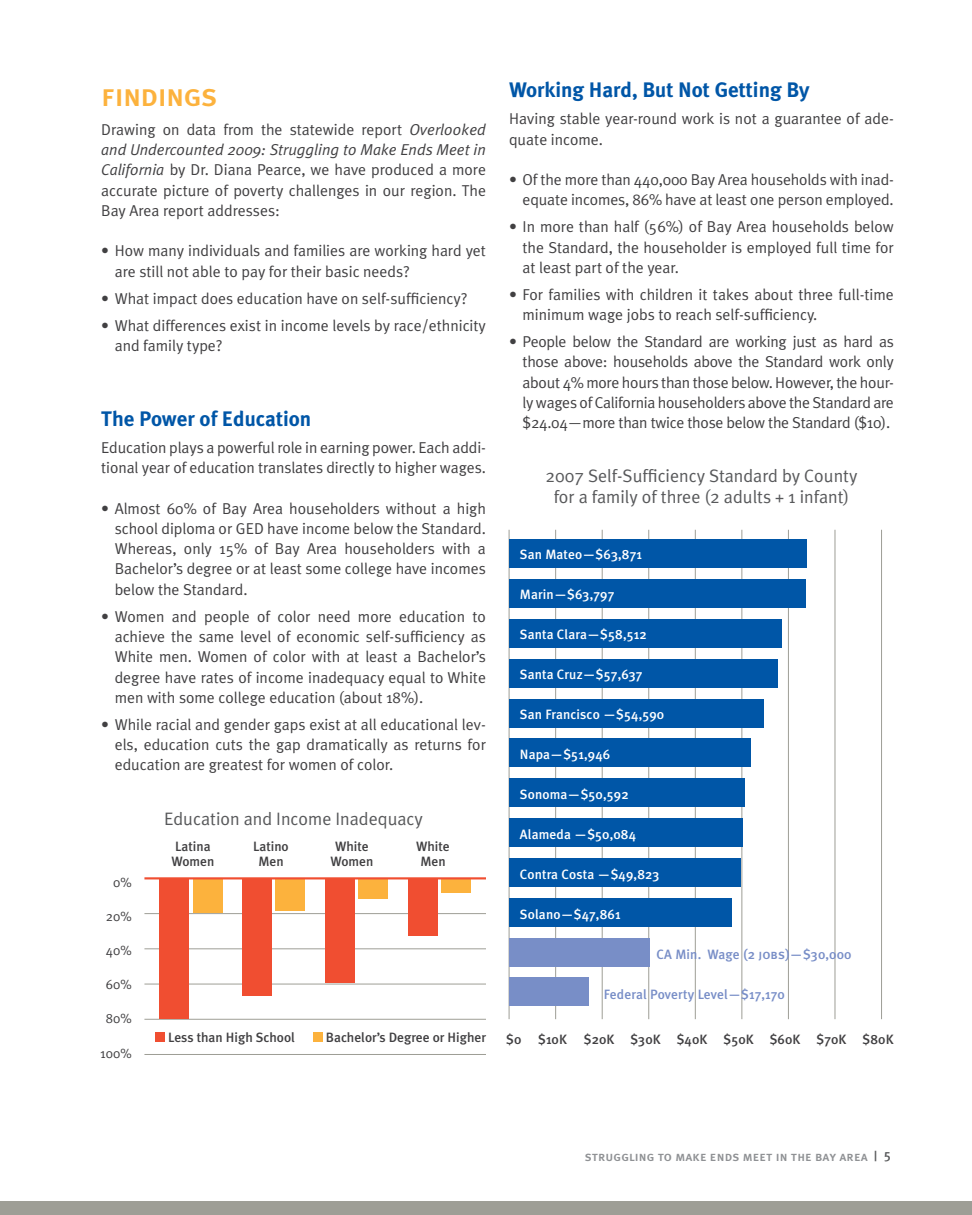
<style>
.page{position:relative;width:972px;height:1215px;background:#fff}
.page>*{position:absolute;margin:0;border:0;box-sizing:border-box;transform-origin:0 0}
.t1{font:31.5px "Meta Plus Medium Caps";letter-spacing:-.02em;color:#fcb23d}
.t2{font:700 21px "Meta Plus";color:#0056a7}
.t3{font:18px/21px "Meta Plus Normal";color:#58595b;text-align:center}
.t4{font:15.75px/20.2px "Meta Plus Normal";color:#414042;text-align:justify}
.t5{font:500 13.5px "Meta Plus";letter-spacing:.01em;color:#fff}
.t6{font:500 13.5px "Meta Plus";color:#414042}
.t7{font:500 13.5px "Meta Plus";letter-spacing:.01em;color:#788ec7}
.t8{font:13.5px "Meta Plus Medium Caps";letter-spacing:.01em;color:#8f9194}
.t9{font:13.5px "Meta Plus Normal";letter-spacing:.01em;color:#414042}
.s1{font-style:italic}
.s2{font-family:"Meta Plus Medium Caps";font-weight:400}
.s3{color:#58595b}
</style>
<div class="page">
<div style="left:0;top:1202px;width:972px;height:13px;background:#9e9e96"></div>
<hr style="left:881px;top:530px;width:1px;height:489px;background:#9e9e96">
<hr style="left:509px;top:530px;width:1px;height:489px;background:#9e9e96">
<hr style="left:788px;top:530px;width:1px;height:489px;background:#9e9e96">
<hr style="left:695px;top:530px;width:1px;height:489px;background:#9e9e96">
<hr style="left:602px;top:530px;width:1px;height:489px;background:#9e9e96">
<hr style="left:835px;top:530px;width:1px;height:489px;background:#9e9e96">
<hr style="left:742px;top:530px;width:1px;height:489px;background:#9e9e96">
<hr style="left:649px;top:530px;width:1px;height:489px;background:#9e9e96">
<hr style="left:555px;top:530px;width:1px;height:489px;background:#9e9e96">
<div style="left:156px;top:1033px;width:9px;height:9px;background:#f04e31"></div>
<div style="left:313px;top:1033px;width:10px;height:9px;background:#fcb23d"></div>
<div style="left:509px;top:539px;width:297px;height:29px;background:#0056a7"></div>
<div style="left:509px;top:579px;width:297px;height:29px;background:#0056a7"></div>
<div style="left:509px;top:619px;width:273px;height:29px;background:#0056a7"></div>
<div style="left:509px;top:659px;width:268px;height:29px;background:#0056a7"></div>
<div style="left:509px;top:699px;width:254px;height:28px;background:#0056a7"></div>
<div style="left:509px;top:739px;width:242px;height:28px;background:#0056a7"></div>
<div style="left:509px;top:778px;width:236px;height:29px;background:#0056a7"></div>
<div style="left:509px;top:818px;width:233px;height:29px;background:#0056a7"></div>
<div style="left:509px;top:858px;width:232px;height:29px;background:#0056a7"></div>
<div style="left:509px;top:898px;width:223px;height:29px;background:#0056a7"></div>
<div style="left:509px;top:938px;width:141px;height:28px;background:#788ec7"></div>
<hr style="left:144px;top:913px;width:342px;height:1px;background:#9e9e96">
<hr style="left:144px;top:984px;width:342px;height:1px;background:#9e9e96">
<hr style="left:144px;top:949px;width:342px;height:1px;background:#9e9e96">
<hr style="left:144px;top:1019px;width:342px;height:1px;background:#9e9e96">
<hr style="left:144px;top:1054px;width:342px;height:1px;background:#9e9e96">
<div style="left:193px;top:878px;width:29px;height:35px;background:#fcb23d"></div>
<div style="left:275px;top:878px;width:30px;height:33px;background:#fcb23d"></div>
<div style="left:358px;top:878px;width:30px;height:21px;background:#fcb23d"></div>
<div style="left:441px;top:878px;width:30px;height:15px;background:#fcb23d"></div>
<div style="left:160px;top:878px;width:29px;height:141px;background:#f04e31"></div>
<div style="left:242px;top:878px;width:30px;height:118px;background:#f04e31"></div>
<div style="left:325px;top:878px;width:30px;height:105px;background:#f04e31"></div>
<div style="left:408px;top:878px;width:30px;height:58px;background:#f04e31"></div>
<hr style="left:144px;top:877px;width:342px;height:2px;background:#f04e31">
<div style="left:509px;top:977px;width:80px;height:29px;background:#788ec7"></div>
<h1 class="t1" style="left:101px;top:77px;width:118px">findings</h1>
<p class="t4" style="left:101px;top:119px;width:386px">Drawing on data from the statewide report <span class="s1">Overlooked and Undercounted 2009: Struggling to Make Ends Meet in California</span> by Dr. Diana Pearce, we have produced a more accurate picture of poverty challenges in our region. The Bay Area report addresses:</p>
<p class="t4" style="left:115px;top:241px;width:373px;text-indent:-13px">• How many individuals and families are working hard yet are still not able to pay for their basic needs?</p>
<p class="t4" style="left:101px;top:288px;width:368px">• What impact does education have on self-sufficiency?</p>
<p class="t4" style="left:115px;top:315px;width:373px;text-indent:-13px">• What differences exist in income levels by race/ethnicity and family type?</p>
<h2 class="t2" style="left:101px;top:407px;width:211px">The Power of Education</h2>
<p class="t4" style="left:101px;top:437px;width:386px">Education plays a powerful role in earning power. Each addi&shy;tional year of education translates directly to higher wages.</p>
<p class="t4" style="left:115px;top:498px;width:373px;text-indent:-13px">• Almost 60% of Bay Area householders without a high school diploma or GED have income below the Standard.<br>Whereas, only 15% of Bay Area householders with a Bachelor’s degree or at least some college have incomes below the Standard.</p>
<p class="t4" style="left:115px;top:606px;width:373px;text-indent:-13px">• Women and people of color need more education to achieve the same level of economic self-sufficiency as White men. Women of color with at least a Bachelor’s degree have rates of income inadequacy equal to White men with some college education (about 18%).</p>
<p class="t4" style="left:115px;top:714px;width:373px;text-indent:-13px">• While racial and gender gaps exist at all educational lev&shy;els, education cuts the gap dramatically as returns for education are greatest for women of color.</p>
<p class="t3" style="left:164px;top:808px;width:260px">Education and Income Inadequacy</p>
<p class="t9" style="left:113px;top:874px;width:20px">0%</p>
<p class="t9" style="left:106px;top:908px;width:27px">20%</p>
<p class="t9" style="left:106px;top:942px;width:27px">40%</p>
<p class="t9" style="left:106px;top:977px;width:27px">60%</p>
<p class="t9" style="left:106px;top:1011px;width:27px">80%</p>
<p class="t9" style="left:100px;top:1045px;width:33px">100%</p>
<p class="t6" style="left:175px;top:839px;width:37px">Latina</p>
<p class="t6" style="left:253px;top:839px;width:37px">Latino</p>
<p class="t6" style="left:335px;top:839px;width:35px">White</p>
<p class="t6" style="left:416px;top:839px;width:35px">White</p>
<p class="t6" style="left:172px;top:854px;width:44px">Women</p>
<p class="t6" style="left:258px;top:854px;width:27px">Men</p>
<p class="t6" style="left:331px;top:854px;width:44px">Women</p>
<p class="t6" style="left:420px;top:854px;width:27px">Men</p>
<p class="t6" style="left:168px;top:1030px;width:128px">Less than High School</p>
<p class="t6" style="left:326px;top:1030px;width:162px">Bachelor’s Degree or Higher</p>
<h2 class="t2" style="left:509px;top:78px;width:302px">Working Hard, But Not Getting By</h2>
<p class="t4" style="left:509px;top:109px;width:386px">Having stable year-round work is not a guarantee of ade&shy;quate income.</p>
<p class="t4" style="left:509px;top:169px;width:386px;text-align:right">• Of the more than 440,000 Bay Area households with inad&shy;equate incomes, 86% have at least one person employed.</p>
<p class="t4" style="left:523px;top:217px;width:373px;text-indent:-13px">• In more than half (56%) of Bay Area households below the Standard, the householder is employed full time for at least part of the year.</p>
<p class="t4" style="left:523px;top:284px;width:373px;text-indent:-13px">• For families with children it takes about three full-time minimum wage jobs to reach self-sufficiency.</p>
<p class="t4" style="left:523px;top:331px;width:373px;text-indent:-13px">• People below the Standard are working just as hard as those above: households above the Standard work only about 4% more hours than those below. However, the hour&shy;ly wages of California householders above the Standard are $24.04—more than twice those below the Standard ($10).</p>
<p class="t3" style="left:546px;top:465px;width:313px">2007 Self-Sufficiency Standard by County for a family of three (2 adults + 1 infant)</p>
<p class="t5" style="left:520px;top:547px;width:124px">San Mateo—$63,871</p>
<p class="t5" style="left:520px;top:587px;width:96px">Marin—$63,797</p>
<p class="t5" style="left:520px;top:627px;width:128px">Santa Clara—$58,512</p>
<p class="t5" style="left:520px;top:667px;width:124px">Santa Cruz—$57,637</p>
<p class="t5" style="left:520px;top:707px;width:146px">San Francisco —$54,590</p>
<p class="t5" style="left:520px;top:747px;width:92px">Napa—$51,946</p>
<p class="t5" style="left:520px;top:787px;width:110px">Sonoma—$50,592</p>
<p class="t5" style="left:520px;top:827px;width:118px">Alameda —$50,084</p>
<p class="t5" style="left:520px;top:867px;width:141px">Contra Costa —$49,823</p>
<p class="t5" style="left:520px;top:907px;width:102px">Solano—$47,861</p>
<p class="t7" style="left:656px;top:947px;width:197px">CA Min. Wage (2 <span class="s2">jobs</span>)—$30,000</p>
<p class="t7" style="left:604px;top:987px;width:182px">Federal Poverty Level—$17,170</p>
<p class="t6" style="left:506px;top:1032px;width:389px">$0 $10K $20K $30K $40K $50K $60K $70K $80K</p>
<p class="t8" style="left:585px;top:1148px;width:308px">struggling to make ends meet in the bay area <span class="s3">| 5</span></p>
</div>
